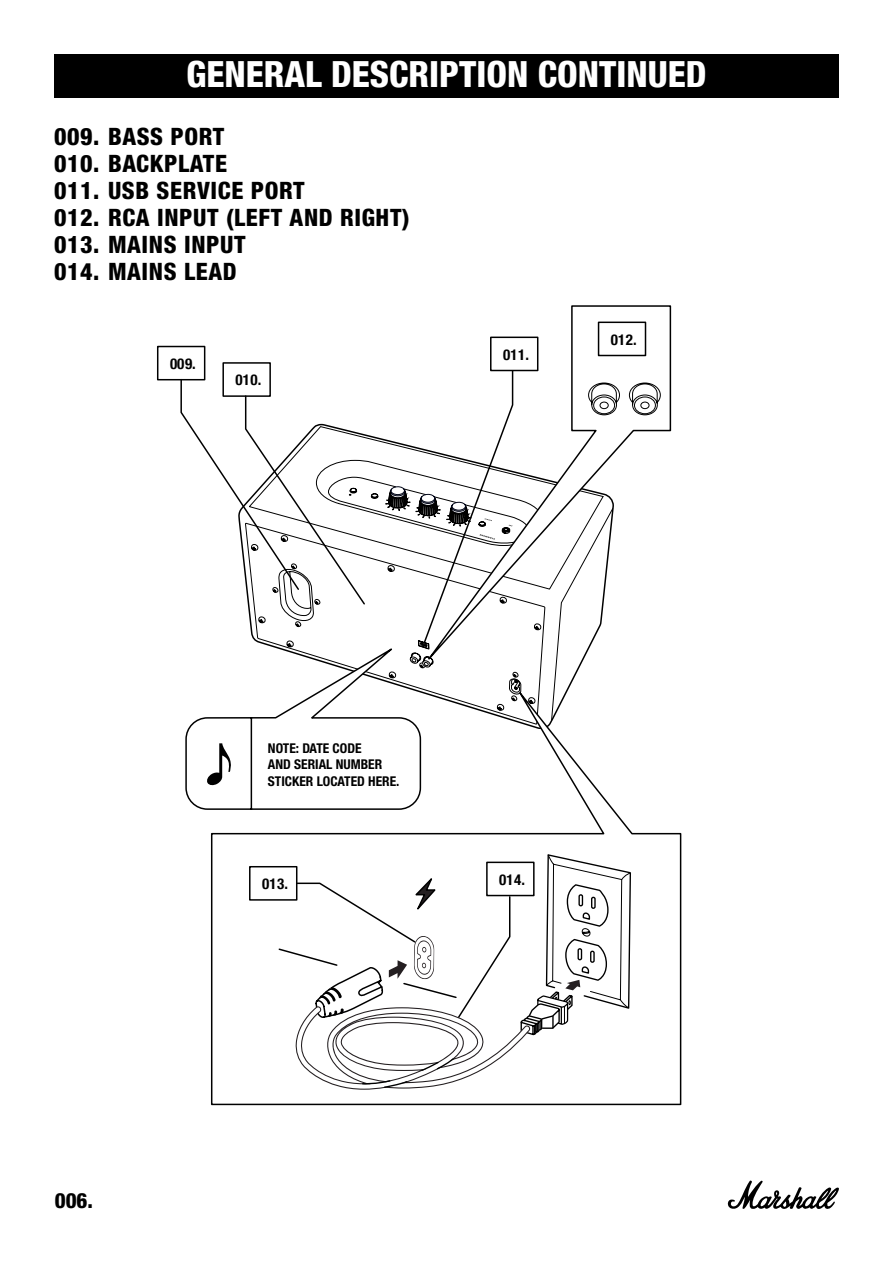
<style>
.page{position:relative;width:893px;height:1263px;background:#fff}
.page>*{position:absolute;margin:0;border:0;box-sizing:border-box;transform-origin:0 0}
.t1{font:800 condensed 36px "Helvetica Neue LT Com";color:#fff}
.t2{font:800 condensed 24px/27px "Helvetica Neue LT Std";letter-spacing:.025em;color:#000}
.t3{font:800 condensed 21px "Helvetica Neue LT Std";color:#000}
.t4{font:700 condensed 15px "Helvetica Neue";letter-spacing:.02em;color:#000}
.t5{font:700 condensed 13.5px/16.5px "Helvetica Neue LT Std";color:#000}
</style>
<div class="page">
<svg style="left:727px;top:1180px;width:112px;height:29px"></svg>
<div style="left:54px;top:54px;width:785px;height:44px;background:#000"></div>
<svg style="left:211px;top:811px;width:471px;height:295px"></svg>
<svg style="left:277px;top:853px;width:355px;height:237px"></svg>
<div style="left:249px;top:866px;width:48px;height:35px;border:2px solid #000"></div>
<div style="left:486px;top:861px;width:49px;height:35px;border:2px solid #000"></div>
<svg style="left:490px;top:305px;width:182px;height:127px"></svg>
<div style="left:157px;top:346px;width:48px;height:34px;border:2px solid #000"></div>
<div style="left:222px;top:362px;width:49px;height:35px;border:2px solid #000"></div>
<div style="left:598px;top:322px;width:48px;height:34px;border:2px solid #000"></div>
<div style="left:490px;top:337px;width:48px;height:34px;border:2px solid #000"></div>
<svg style="left:180px;top:369px;width:481px;height:442px"></svg>
<h1 class="t1" style="left:186px;top:52px;width:522px">GENERAL DESCRIPTION CONTINUED</h1>
<p class="t2" style="left:54px;top:123px;width:357px">009. BASS PORT<br>010. BACKPLATE<br>011. USB SERVICE PORT<br>012. RCA INPUT (LEFT AND RIGHT)<br>013. MAINS INPUT<br>014. MAINS LEAD</p>
<p class="t4" style="left:170px;top:351px;width:27px">009.</p>
<p class="t4" style="left:236px;top:367px;width:27px">010.</p>
<p class="t4" style="left:503px;top:342px;width:27px">011.</p>
<p class="t4" style="left:611px;top:327px;width:27px">012.</p>
<p class="t3" style="left:55px;top:1187px;width:40px">006.</p>
<p class="t5" style="left:268px;top:740px;width:133px">NOTE: DATE CODE<br>AND SERIAL NUMBER<br>STICKER LOCATED HERE.</p>
<p class="t4" style="left:262px;top:871px;width:27px">013.</p>
<p class="t4" style="left:499px;top:867px;width:27px">014.</p>
</div>
